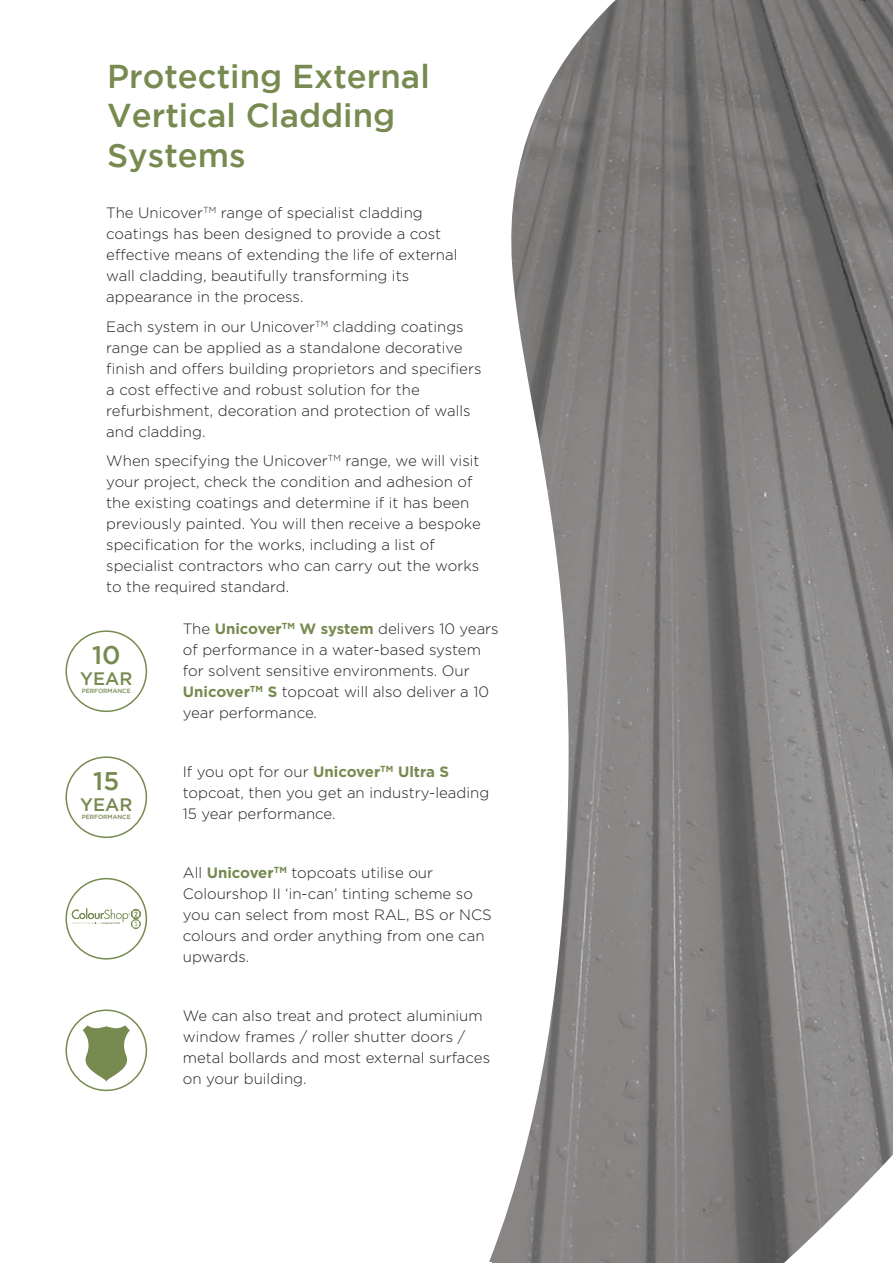
<style>
.page{position:relative;width:893px;height:1263px;background:#fff}
.page>*{position:absolute;margin:0;border:0;box-sizing:border-box;transform-origin:0 0}
.t1{font:500 33px/39.6px "Gotham";color:#778a50}
.t2{font:500 25.5px "Gotham";color:#778a50}
.t3{font:500 18px "Gotham";color:#778a50}
.t4{font:300 15px/21px "Gotham";color:#231f20}
.t5{font:500 6px "Gotham";color:#778a50}
.s1{font-weight:700;color:#778a50}
</style>
<div class="page">
<img style="left:489px;top:0;width:404px;height:1263px">
<div style="left:65px;top:878px;width:82px;height:81px;border:2px solid #778a50;border-radius:50%"></div>
<svg style="left:72px;top:908px;width:69px;height:21px"></svg>
<div style="left:65px;top:756px;width:82px;height:82px;border:2px solid #778a50;border-radius:50%"></div>
<div style="left:65px;top:630px;width:82px;height:82px;border:2px solid #778a50;border-radius:50%"></div>
<div style="left:65px;top:1009px;width:82px;height:82px;border:2px solid #778a50;border-radius:50%"></div>
<svg style="left:83px;top:1025px;width:47px;height:57px"></svg>
<h1 class="t1" style="left:107px;top:56px;width:324px">Protecting External<br>Vertical Cladding<br>Systems</h1>
<p class="t4" style="left:106px;top:202px;width:353px">The Unicover<sup>TM</sup> range of specialist cladding coatings has been designed to provide a cost effective means of extending the life of external wall cladding, beautifully transforming its appearance in the process.</p>
<p class="t4" style="left:106px;top:316px;width:377px">Each system in our Unicover<sup>TM</sup> cladding coatings range can be applied as a standalone decorative finish and offers building proprietors and specifiers a cost effective and robust solution for the refurbishment, decoration and protection of walls and cladding.</p>
<p class="t4" style="left:106px;top:450px;width:376px">When specifying the Unicover<sup>TM</sup> range, we will visit your project, check the condition and adhesion of the existing coatings and determine if it has been previously painted. You will then receive a bespoke specification for the works, including a list of specialist contractors who can carry out the works to the required standard.</p>
<h2 class="t2" style="left:92px;top:640px;width:30px">10</h2>
<p class="t3" style="left:80px;top:669px;width:54px">YEAR</p>
<p class="t5" style="left:82px;top:687px;width:50px">PERFORMANCE</p>
<h2 class="t2" style="left:93px;top:766px;width:27px">15</h2>
<p class="t3" style="left:80px;top:795px;width:54px">YEAR</p>
<p class="t5" style="left:82px;top:813px;width:50px">PERFORMANCE</p>
<p class="t4" style="left:183px;top:618px;width:317px">The <span class="s1">Unicover</span><sup>TM</sup> <span class="s1">W system</span> delivers 10 years of performance in a water-based system for solvent sensitive environments. Our <span class="s1">Unicover</span><sup>TM</sup> <span class="s1">S</span> topcoat will also deliver a 10 year performance.</p>
<p class="t4" style="left:183px;top:761px;width:308px">If you opt for our <span class="s1">Unicover</span><sup>TM</sup> <span class="s1">Ultra S </span>topcoat, then you get an industry-leading<br>15 year performance.</p>
<p class="t4" style="left:183px;top:862px;width:310px">All <span class="s1">Unicover</span><sup>TM</sup> topcoats utilise our<br>Colourshop II ‘in-can’ tinting scheme so you can select from most RAL, BS or NCS colours and order anything from one can upwards.</p>
<p class="t4" style="left:183px;top:1005px;width:309px">We can also treat and protect aluminium window frames / roller shutter doors / metal bollards and most external surfaces on your building.</p>
</div>
